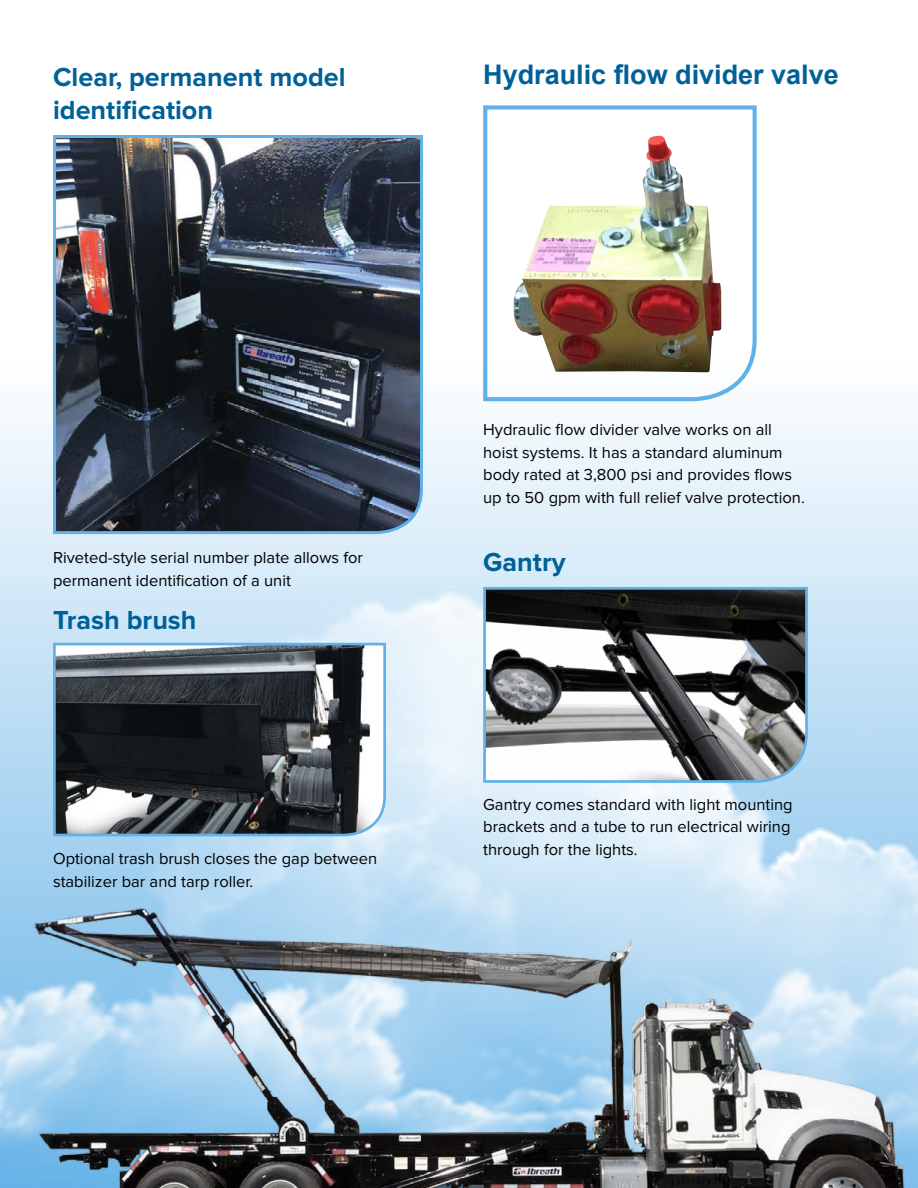
<style>
.page{position:relative;width:918px;height:1188px;background:#fff}
.page>*{position:absolute;margin:0;border:0;box-sizing:border-box;transform-origin:0 0}
.t1{font:700 27px/33px "Proxima Nova";color:#006098}
.t2{font:700 27px "Arial";color:#006098}
.t3{font:700 27px "Proxima Nova";color:#006199}
.t4{font:16.5px/22.5px "Proxima Nova";color:#000}
</style>
<div class="page">
<svg style="left:0;top:415px;width:918px;height:176px;background:#e2f0fa"></svg>
<img style="left:52px;top:135px;width:372px;height:401px">
<svg style="left:482px;top:586px;width:327px;height:198px"></svg>
<img style="left:483px;top:105px;width:274px;height:297px">
<img style="left:0;top:891px;width:918px;height:297px">
<svg style="left:52px;top:641px;width:335px;height:197px;background:#50585e"></svg>
<h1 class="t1" style="left:53px;top:62px;width:294px">Clear, permanent model identification</h1>
<h1 class="t2" style="left:483px;top:57px;width:357px">Hydraulic flow divider valve</h1>
<p class="t4" style="left:483px;top:419px;width:323px">Hydraulic flow divider valve works on all hoist systems. It has a standard aluminum body rated at 3,800 psi and provides flows up to 50 gpm with full relief valve protection.</p>
<p class="t4" style="left:53px;top:547px;width:311px">Riveted-style serial number plate allows for permanent identification of a unit</p>
<h1 class="t1" style="left:483px;top:547px;width:84px">Gantry</h1>
<h1 class="t3" style="left:53px;top:608px;width:145px">Trash brush</h1>
<p class="t4" style="left:53px;top:848px;width:326px">Optional trash brush closes the gap between stabilizer bar and tarp roller.</p>
<p class="t4" style="left:483px;top:794px;width:311px">Gantry comes standard with light mounting brackets and a tube to run electrical wiring through for the lights.</p>
</div>
